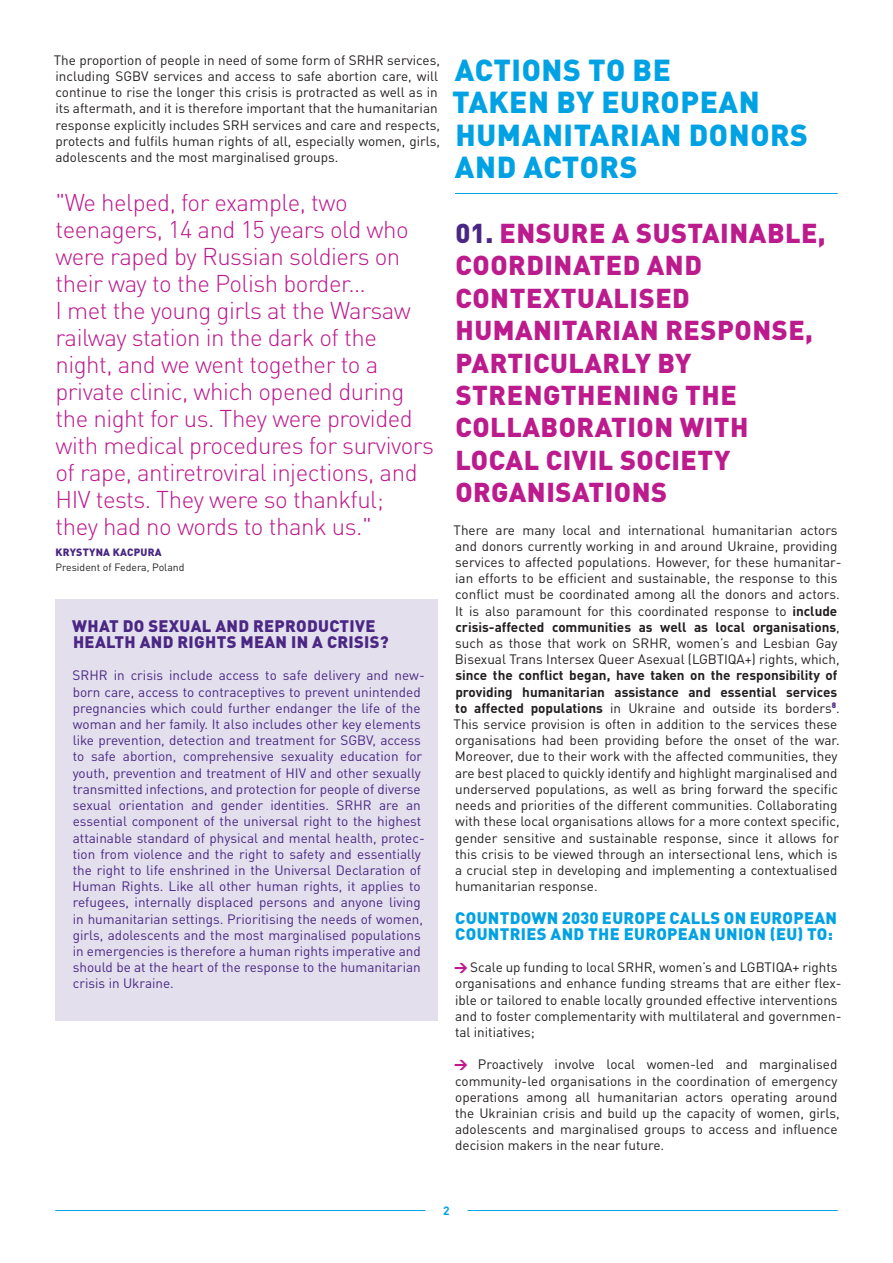
<style>
.page{position:relative;width:893px;height:1263px;background:#fff}
.page>*{position:absolute;margin:0;border:0;box-sizing:border-box;transform-origin:0 0}
.t1{font:900 30px/32.4px "DIN Pro";letter-spacing:.02em;color:#00a2e4}
.t2{font:900 27px/32.4px "DIN Pro";letter-spacing:.02em;color:#bc1b8d}
.t3{font:300 24px/27px "DIN Pro";letter-spacing:-.02em;color:#bc1b8d}
.t4{font:900 16.5px/16.2px "DIN Pro";letter-spacing:.02em;color:#00a2e4}
.t5{font:900 16.5px/16.2px "DIN Pro";letter-spacing:.02em;color:#4a2783}
.t6{font:13.5px/16.2px "DIN Pro";color:#231f20}
.t7{font:13.5px/16.2px "DIN Pro";color:#4a2783}
.t8{font:700 12px "DIN Pro";color:#00a2e4}
.t9{font:10.5px "DIN Pro";color:#231f20}
.t10{font:900 10.5px "DIN Pro";letter-spacing:.02em;color:#4a2783}
.s1{color:#4a2783}
.s2{font-weight:700}
.s3{font-weight:900;color:#bc1b8d}
</style>
<div class="page">
<hr style="left:468px;top:1210px;width:370px;height:1px;background:#00a2e4">
<hr style="left:55px;top:1210px;width:370px;height:1px;background:#00a2e4">
<div style="left:56px;top:599px;width:382px;height:422px;background:#e3dfed"></div>
<hr style="left:455px;top:193px;width:383px;height:1px;background:#00a2e4">
<p class="t6" style="left:54px;top:50px;width:388px">The proportion of people in need of some form of SRHR services, including SGBV services and access to safe abortion care, will continue to rise the longer this crisis is protracted as well as in its aftermath, and it is therefore important that the humanitarian response explicitly includes SRH services and care and respects, protects and fulfils human rights of all, especially women, girls, adolescents and the most marginalised groups.</p>
<p class="t3" style="left:55px;top:186px;width:380px">"We helped, for example, two teenagers, 14 and 15 years old who were raped by Russian soldiers on their way to the Polish border…<br>I met the young girls at the Warsaw railway station in the dark of the night, and we went together to a private clinic, which opened during the night for us. They were provided with medical procedures for survivors of rape, antiretroviral injections, and HIV tests. They were so thankful;<br>they had no words to thank us."</p>
<p class="t10" style="left:56px;top:543px;width:108px">KRYSTYNA KACPURA</p>
<p class="t9" style="left:55px;top:558px;width:131px">President of Federa, Poland</p>
<p class="t5" style="left:72px;top:616px;width:318px">WHAT DO SEXUAL AND REPRODUCTIVE<br>HEALTH AND RIGHTS MEAN IN A CRISIS?</p>
<p class="t7" style="left:73px;top:666px;width:354px">SRHR in crisis include access to safe delivery and new&shy;born care, access to contraceptives to prevent unintended pregnancies which could further endanger the life of the woman and her family. It also includes other key elements like prevention, detection and treatment for SGBV, access to safe abortion, comprehensive sexuality education for youth, prevention and treatment of HIV and other sexually transmitted infections, and protection for people of diverse sexual orientation and gender identities. SRHR are an essential component of the universal right to the highest attainable standard of physical and mental health, protec&shy;tion from violence and the right to safety and essentially the right to life enshrined in the Universal Declaration of Human Rights. Like all other human rights, it applies to refugees, internally displaced persons and anyone living in humanitarian settings. Prioritising the needs of women, girls, adolescents and the most marginalised populations in emergencies is therefore a human rights imperative and should be at the heart of the response to the humanitarian crisis in Ukraine.</p>
<p class="t1" style="left:452px;top:50px;width:357px">ACTIONS TO BE<br>TAKEN BY EUROPEAN<br>HUMANITARIAN DONORS<br>AND ACTORS</p>
<p class="t2" style="left:455px;top:214px;width:372px"><span class="s1">01.</span> ENSURE A SUSTAINABLE,<br>COORDINATED AND<br>CONTEXTUALISED<br>HUMANITARIAN RESPONSE,<br>PARTICULARLY BY<br>STRENGTHENING THE<br>COLLABORATION WITH<br>LOCAL CIVIL SOCIETY<br>ORGANISATIONS</p>
<p class="t6" style="left:454px;top:520px;width:389px">There are many local and international humanitarian actors and donors currently working in and around Ukraine, providing services to affected populations. However, for these humanitar&shy;ian efforts to be efficient and sustainable, the response to this conflict must be coordinated among all the donors and actors.<br>It is also paramount for this coordinated response to <span class="s2">include crisis-affected communities as well as local organisations</span>, such as those that work on SRHR, women’s and Lesbian Gay Bisexual Trans Intersex Queer Asexual (LGBTIQA+) rights, which, <span class="s2">since the conflict began, have taken on the responsibility of providing humanitarian assistance and essential services to affected populations</span> in Ukraine and outside its borders<sup>8</sup>.<br>This service provision is often in addition to the services these organisations had been providing before the onset of the war.<br>Moreover, due to their work with the affected communities, they are best placed to quickly identify and highlight marginalised and underserved populations, as well as bring forward the specific needs and priorities of the different communities. Collaborating with these local organisations allows for a more context specific, gender sensitive and sustainable response, since it allows for this crisis to be viewed through an intersectional lens, which is a crucial step in developing and implementing a contextualised humanitarian response.</p>
<p class="t4" style="left:455px;top:907px;width:383px">COUNTDOWN 2030 EUROPE CALLS ON EUROPEAN<br>COUNTRIES AND THE EUROPEAN UNION (EU) TO:</p>
<p class="t6" style="left:454px;top:958px;width:389px"><span class="s3">→</span> Scale up funding to local SRHR, women’s and LGBTIQA+ rights organisations and enhance funding streams that are either flex&shy;ible or tailored to enable locally grounded effective interventions and to foster complementarity with multilateral and governmen&shy;tal initiatives;</p>
<p class="t6" style="left:454px;top:1055px;width:387px"><span class="s3">→</span> Proactively involve local women-led and marginalised community-led organisations in the coordination of emergency operations among all humanitarian actors operating around the Ukrainian crisis and build up the capacity of women, girls, adolescents and marginalised groups to access and influence decision makers in the near future.</p>
<p class="t8" style="left:443px;top:1201px;width:8px">2</p>
</div>
